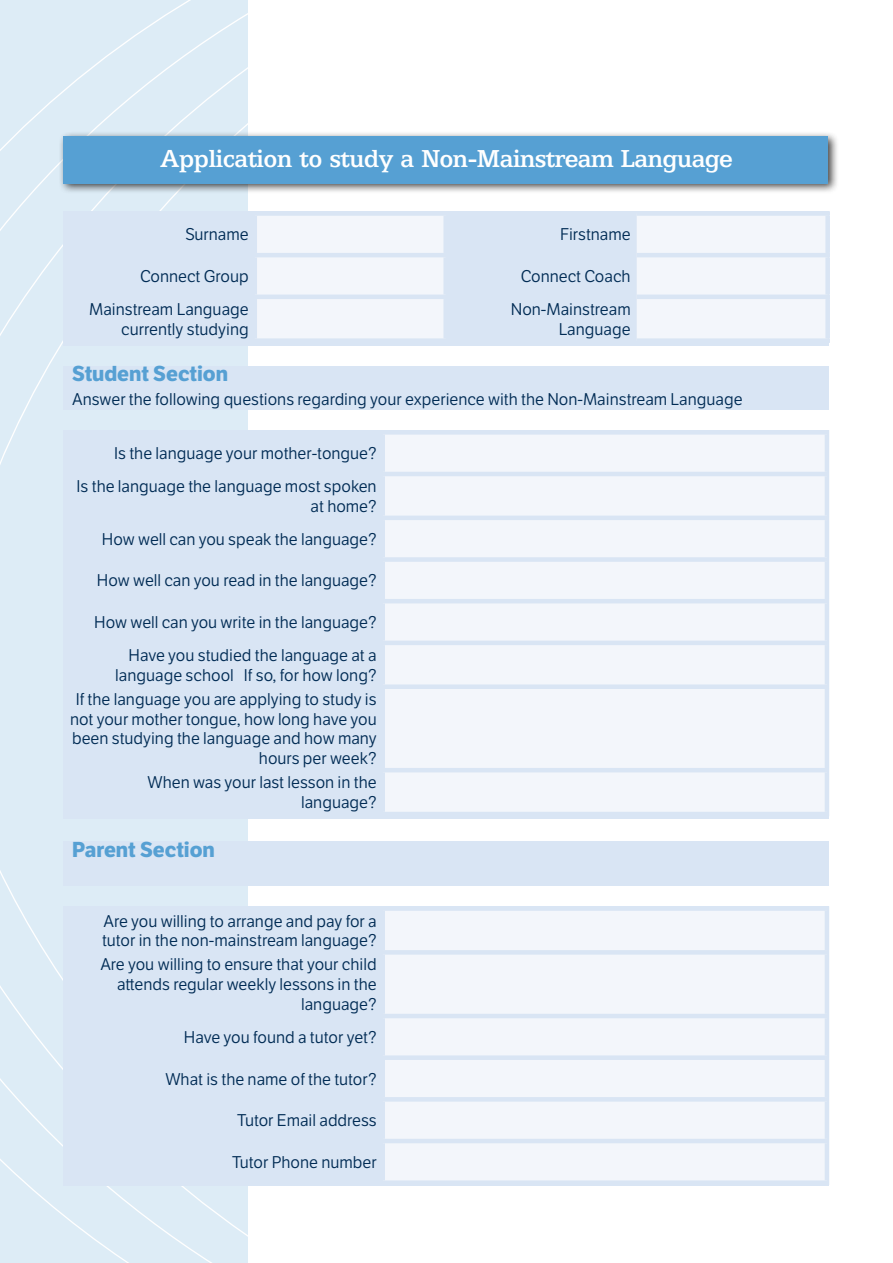
<style>
.page{position:relative;width:893px;height:1263px;background:#fff}
.page>*{position:absolute;margin:0;border:0;box-sizing:border-box;transform-origin:0 0}
.t1{font:500 24px "Egyptian 505 SBOP";letter-spacing:-.02em;color:#fff}
.t2{font:700 21px "LFT Etica";color:#56a0d3}
.t3{font:16.5px/19.8px "LFT Etica";color:#002b54;text-align:right}
</style>
<div class="page">
<div style="left:0;top:0;width:248px;height:1263px;background:#ddecf6"></div>
<svg style="left:0;top:13px;width:248px;height:237px"></svg>
<svg style="left:0;top:0;width:213px;height:167px"></svg>
<svg style="left:0;top:1060px;width:233px;height:203px"></svg>
<svg style="left:0;top:1144px;width:149px;height:119px"></svg>
<div style="left:59px;top:131px;width:780px;height:64px;background:#000;opacity:.75"></div>
<div style="left:64px;top:136px;width:764px;height:47px;background:#56a0d3"></div>
<div style="left:64px;top:211px;width:765px;height:134px;background:#d9e5f4"></div>
<svg style="left:257px;top:216px;width:568px;height:122px;fill:#f3f6fb"></svg>
<div style="left:443px;top:216px;width:5px;height:37px;background:#d9e5f4"></div>
<hr style="left:252px;top:253px;width:196px;height:4px;background:#d9e5f4">
<div style="left:443px;top:257px;width:5px;height:38px;background:#d9e5f4"></div>
<hr style="left:252px;top:295px;width:196px;height:4px;background:#d9e5f4">
<div style="left:443px;top:299px;width:5px;height:39px;background:#d9e5f4"></div>
<div style="left:637px;top:211px;width:193px;height:5px;background:#d9e5f4"></div>
<div style="left:825px;top:216px;width:5px;height:37px;background:#d9e5f4"></div>
<hr style="left:637px;top:253px;width:193px;height:4px;background:#d9e5f4">
<div style="left:825px;top:257px;width:5px;height:38px;background:#d9e5f4"></div>
<hr style="left:637px;top:295px;width:193px;height:4px;background:#d9e5f4">
<div style="left:825px;top:299px;width:5px;height:39px;background:#d9e5f4"></div>
<div style="left:637px;top:338px;width:193px;height:5px;background:#d9e5f4"></div>
<div style="left:64px;top:430px;width:765px;height:388px;background:#d9e5f4"></div>
<div style="left:385px;top:435px;width:440px;height:377px;background:#f3f6fb"></div>
<hr style="left:380px;top:472px;width:449px;height:4px;background:#d9e5f4">
<hr style="left:380px;top:516px;width:449px;height:4px;background:#d9e5f4">
<div style="left:380px;top:557px;width:449px;height:5px;background:#d9e5f4"></div>
<hr style="left:380px;top:599px;width:449px;height:4px;background:#d9e5f4">
<hr style="left:380px;top:641px;width:449px;height:4px;background:#d9e5f4">
<div style="left:380px;top:684px;width:449px;height:5px;background:#d9e5f4"></div>
<hr style="left:380px;top:768px;width:449px;height:4px;background:#d9e5f4">
<div style="left:64px;top:366px;width:765px;height:44px;background:#d9e5f4"></div>
<div style="left:64px;top:841px;width:765px;height:45px;background:#d9e5f4"></div>
<div style="left:64px;top:906px;width:765px;height:280px;background:#d9e5f4"></div>
<div style="left:385px;top:911px;width:440px;height:269px;background:#f3f6fb"></div>
<hr style="left:380px;top:950px;width:449px;height:4px;background:#d9e5f4">
<hr style="left:380px;top:1014px;width:449px;height:4px;background:#d9e5f4">
<div style="left:380px;top:1055px;width:449px;height:5px;background:#d9e5f4"></div>
<hr style="left:380px;top:1097px;width:449px;height:4px;background:#d9e5f4">
<hr style="left:380px;top:1139px;width:449px;height:4px;background:#d9e5f4">
<h1 class="t1" style="left:160px;top:145px;width:574px">Application to study a Non-Mainstream Language</h1>
<p class="t3" style="left:185px;top:225px;width:65px">Surname</p>
<p class="t3" style="left:560px;top:225px;width:72px">Firstname</p>
<p class="t3" style="left:140px;top:267px;width:110px">Connect Group</p>
<p class="t3" style="left:521px;top:267px;width:111px">Connect Coach</p>
<p class="t3" style="left:89px;top:300px;width:161px">Mainstream Language currently studying</p>
<p class="t3" style="left:511px;top:300px;width:121px">Non-Mainstream<br>Language</p>
<p class="t2" style="left:72px;top:361px;width:157px">Student Section</p>
<p class="t3" style="left:72px;top:390px;width:672px">Answer the following questions regarding your experience with the Non-Mainstream Language</p>
<p class="t3" style="left:77px;top:437px;width:302px;line-height:32.8px">Is the language your mother-tongue?<br>Is the language the language most spoken</p>
<p class="t3" style="left:102px;top:490px;width:276px;line-height:32.8px">at home?<br>How well can you speak the language?</p>
<p class="t3" style="left:97px;top:571px;width:281px">How well can you read in the language?</p>
<p class="t3" style="left:94px;top:606px;width:284px;line-height:32.8px">How well can you write in the language?<br>Have you studied the language at a</p>
<p class="t3" style="left:76px;top:663px;width:302px;line-height:24px">language school If so, for how long?<br>If the language you are applying to study is</p>
<p class="t3" style="left:70px;top:709px;width:308px">not your mother tongue, how long have you been studying the language and how many hours per week?</p>
<p class="t3" style="left:148px;top:773px;width:231px">When was your last lesson in the language?</p>
<p class="t2" style="left:72px;top:837px;width:144px">Parent Section</p>
<p class="t3" style="left:102px;top:911px;width:276px;text-align:left">Are you willing to arrange and pay for a tutor in the non-mainstream language?</p>
<p class="t3" style="left:100px;top:955px;width:278px">Are you willing to ensure that your child attends regular weekly lessons in the language?</p>
<p class="t3" style="left:184px;top:1027px;width:194px">Have you found a tutor yet?</p>
<p class="t3" style="left:165px;top:1069px;width:213px">What is the name of the tutor?</p>
<p class="t3" style="left:237px;top:1111px;width:141px">Tutor Email address</p>
<p class="t3" style="left:232px;top:1152px;width:146px">Tutor Phone number</p>
</div>
